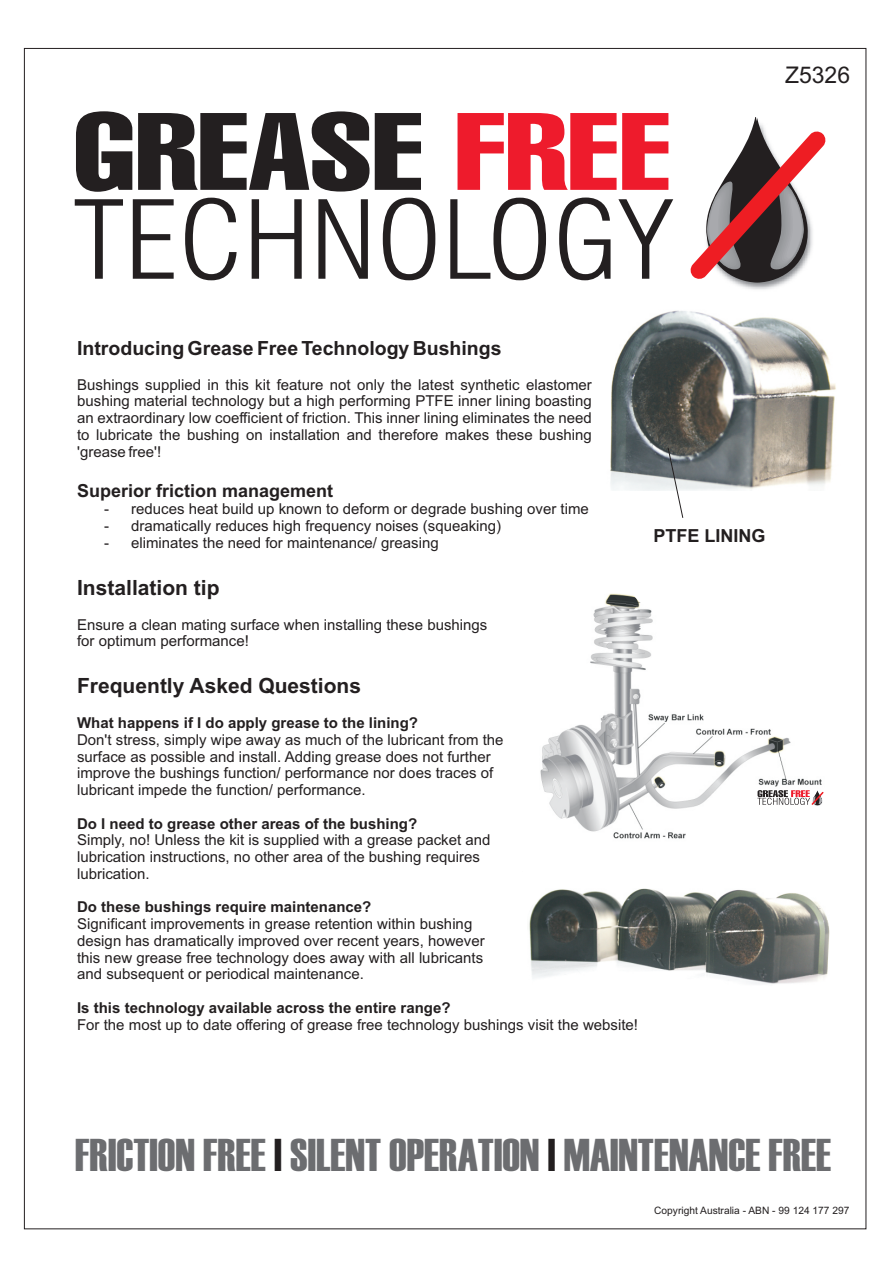
<style>
.page{position:relative;width:893px;height:1263px;background:#fff}
.page>*{position:absolute;margin:0;border:0;box-sizing:border-box;transform-origin:0 0}
.t1{font:45.9px "Haettenschweiler";color:#6c6d70}
.t2{font:22.95px "Arial";color:#231f20}
.t3{font:700 21px "Arial";color:#231f20}
.t4{font:700 19.5px "Arial";color:#231f20}
.t5{font:700 18px "Arial";color:#231f20}
.t6{font:15px/16.8px "Arial";color:#231f20}
.t7{font:700 15px "Arial";color:#231f20}
.t8{font:10.2px "Arial";color:#231f20}
.s1{color:#231f20}
</style>
<div class="page">
<img style="left:610px;top:310px;width:226px;height:180px">
<svg style="left:668px;top:447px;width:15px;height:71px"></svg>
<img style="left:540px;top:593px;width:282px;height:246px">
<svg style="left:690px;top:117px;width:136px;height:166px"></svg>
<svg style="left:76px;top:111px;width:56px;height:81px"></svg>
<svg style="left:138px;top:111px;width:283px;height:81px"></svg>
<svg style="left:457px;top:113px;width:211px;height:77px"></svg>
<svg style="left:75px;top:199px;width:48px;height:80px"></svg>
<svg style="left:133px;top:199px;width:41px;height:80px"></svg>
<svg style="left:185px;top:198px;width:52px;height:82px"></svg>
<svg style="left:252px;top:199px;width:50px;height:80px"></svg>
<svg style="left:318px;top:199px;width:50px;height:80px"></svg>
<svg style="left:383px;top:198px;width:52px;height:82px"></svg>
<svg style="left:450px;top:198px;width:96px;height:82px"></svg>
<svg style="left:559px;top:198px;width:52px;height:82px"></svg>
<svg style="left:618px;top:199px;width:55px;height:80px"></svg>
<svg style="left:757px;top:790px;width:67px;height:15px"></svg>
<img style="left:529px;top:888px;width:301px;height:96px">
<h2 class="t2" style="left:785px;top:67px;width:67px">Z5326</h2>
<h3 class="t4" style="left:77px;top:341px;width:426px">Introducing Grease Free Technology Bushings</h3>
<p class="t6" style="left:77px;top:377px;width:516px;text-align:justify">Bushings supplied in this kit feature not only the latest synthetic elastomer bushing material technology but a high performing PTFE inner lining boasting an extraordinary low coefficient of friction. This inner lining eliminates the need to lubricate the bushing on installation and therefore makes these bushing 'grease free'!</p>
<p class="t5" style="left:77px;top:484px;width:258px">Superior friction management</p>
<p class="t6" style="left:104px;top:502px;width:486px">- reduces heat build up known to deform or degrade bushing over time</p>
<p class="t6" style="left:104px;top:519px;width:399px">- dramatically reduces high frequency noises (squeaking)</p>
<p class="t6" style="left:104px;top:536px;width:336px">- eliminates the need for maintenance/ greasing</p>
<h3 class="t3" style="left:77px;top:579px;width:144px">Installation tip</h3>
<p class="t6" style="left:77px;top:617px;width:412px">Ensure a clean mating surface when installing these bushings for optimum performance!</p>
<h3 class="t3" style="left:77px;top:678px;width:285px">Frequently Asked Questions</h3>
<p class="t7" style="left:77px;top:717px;width:342px">What happens if I do apply grease to the lining?</p>
<p class="t6" style="left:77px;top:732px;width:428px">Don't stress, simply wipe away as much of the lubricant from the surface as possible and install. Adding grease does not further improve the bushings function/ performance nor does traces of lubricant impede the function/ performance.</p>
<p class="t7" style="left:77px;top:818px;width:342px">Do I need to grease other areas of the bushing?</p>
<p class="t6" style="left:77px;top:833px;width:415px">Simply, no! Unless the kit is supplied with a grease packet and lubrication instructions, no other area of the bushing requires lubrication.</p>
<p class="t7" style="left:77px;top:901px;width:296px">Do these bushings require maintenance?</p>
<p class="t6" style="left:77px;top:917px;width:409px">Significant improvements in grease retention within bushing design has dramatically improved over recent years, however this new grease free technology does away with all lubricants and subsequent or periodical maintenance.</p>
<p class="t7" style="left:77px;top:1002px;width:375px">Is this technology available across the entire range?</p>
<p class="t6" style="left:77px;top:1017px;width:562px">For the most up to date offering of grease free technology bushings visit the website!</p>
<p class="t5" style="left:653px;top:528px;width:114px">PTFE LINING</p>
<h1 class="t1" style="left:75px;top:1139px;width:757px">FRICTION FREE <span class="s1">|</span> SILENT OPERATION <span class="s1">|</span> MAINTENANCE FREE</h1>
<p class="t8" style="left:654px;top:1207px;width:197px">Copyright Australia - ABN - 99 124 177 297</p>
</div>
